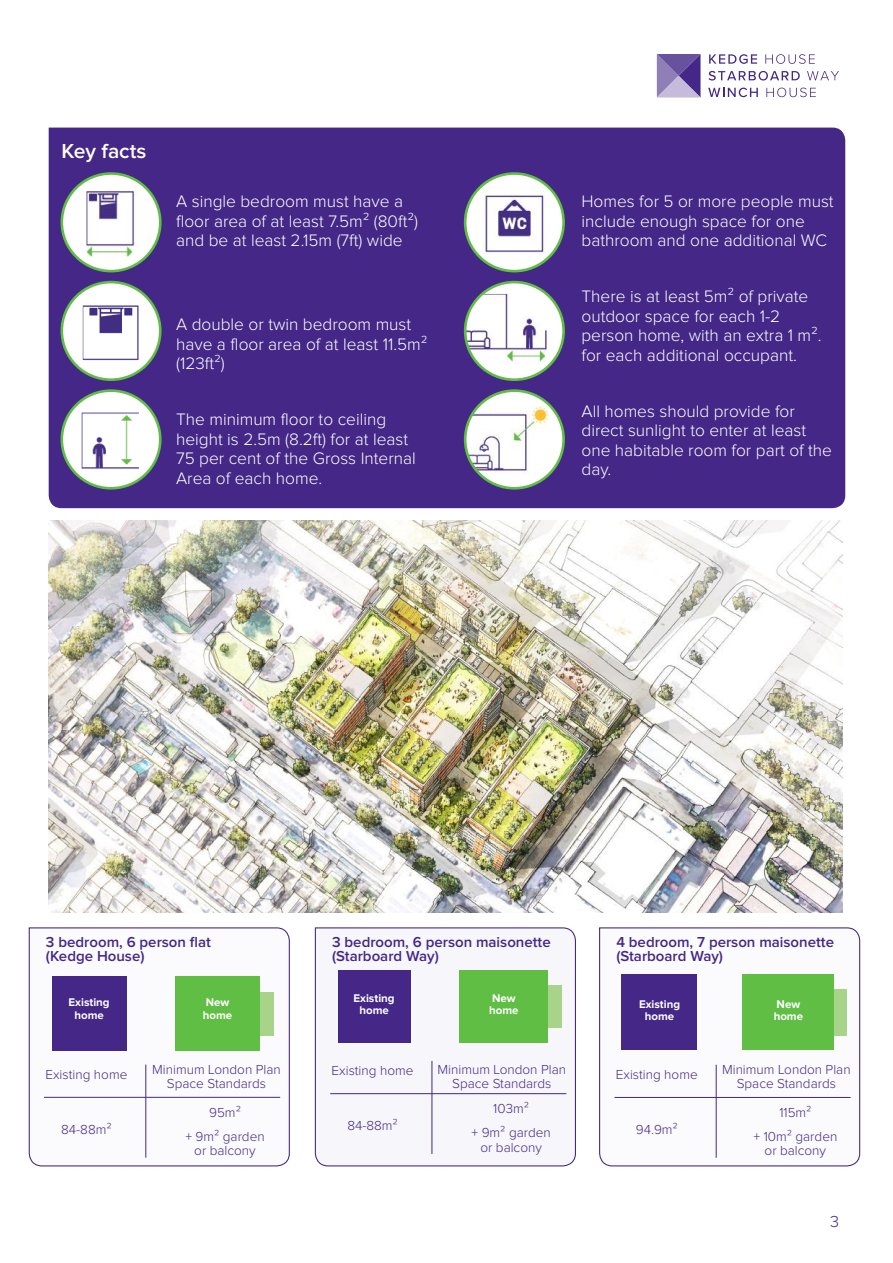
<style>
.page{position:relative;width:893px;height:1263px;background:#fff}
.page>*{position:absolute;margin:0;border:0;box-sizing:border-box;transform-origin:0 0}
.t1{font:600 21px "Proxima Nova";color:#fff}
.t2{font:300 17.25px/19.5px "Proxima Nova";color:#fff}
.t3{font:300 16.5px "Proxima Nova";color:#442786}
.t4{font:600 15px/14.2px "Proxima Nova";color:#442786}
.t5{font:300 13.5px/14.2px "Proxima Nova";color:#442786;text-align:center}
.t6{font:700 11.55px/12.1px "Proxima Nova";color:#fff;text-align:center}
</style>
<div class="page">
<svg style="left:657px;top:54px;width:43px;height:44px;background:#8470af"></svg>
<svg style="left:709px;top:54px;width:48px;height:10px"></svg>
<svg style="left:765px;top:54px;width:50px;height:10px"></svg>
<svg style="left:709px;top:71px;width:91px;height:10px"></svg>
<svg style="left:807px;top:71px;width:32px;height:9px"></svg>
<svg style="left:708px;top:88px;width:50px;height:9px"></svg>
<svg style="left:766px;top:88px;width:50px;height:9px"></svg>
<div style="left:49px;top:128px;width:796px;height:380px;background:#442786"></div>
<div style="left:62px;top:174px;width:98px;height:97px;background:#fff;border-radius:50%"></div>
<img style="left:86px;top:174px;width:74px;height:82px">
<div style="left:61px;top:172px;width:101px;height:100px;border:3px solid #60be44;border-radius:50%"></div>
<div style="left:62px;top:282px;width:98px;height:98px;background:#fff;border-radius:50%"></div>
<img style="left:83px;top:282px;width:77px;height:98px">
<div style="left:61px;top:281px;width:101px;height:100px;border:3px solid #60be44;border-radius:50%"></div>
<div style="left:62px;top:391px;width:98px;height:97px;background:#fff;border-radius:50%"></div>
<img style="left:82px;top:412px;width:78px;height:76px">
<div style="left:61px;top:389px;width:101px;height:101px;border:3px solid #60be44;border-radius:50%"></div>
<img style="left:465px;top:174px;width:99px;height:97px;border-radius:49px">
<div style="left:464px;top:172px;width:101px;height:100px;border:3px solid #60be44;border-radius:50%"></div>
<svg style="left:465px;top:282px;width:99px;height:98px"></svg>
<img style="left:465px;top:294px;width:99px;height:86px">
<div style="left:464px;top:281px;width:101px;height:100px;border:3px solid #60be44;border-radius:50%"></div>
<div style="left:465px;top:391px;width:99px;height:97px;background:#fff;border-radius:50%"></div>
<img style="left:465px;top:406px;width:83px;height:82px">
<div style="left:464px;top:389px;width:101px;height:101px;border:3px solid #60be44;border-radius:50%"></div>
<img style="left:49px;top:520px;width:793px;height:393px">
<svg style="left:28px;top:927px;width:262px;height:240px"></svg>
<div style="left:52px;top:976px;width:75px;height:75px;background:#442786"></div>
<div style="left:175px;top:976px;width:85px;height:75px;background:#60be44"></div>
<div style="left:260px;top:992px;width:14px;height:44px;background:#a7d48a"></div>
<hr style="left:44px;top:1097px;width:236px;height:1px;background:#442786">
<hr style="left:145px;top:1064px;width:1px;height:93px;background:#442786">
<svg style="left:599px;top:927px;width:262px;height:240px"></svg>
<div style="left:621px;top:974px;width:75px;height:76px;background:#442786"></div>
<div style="left:743px;top:974px;width:91px;height:76px;background:#60be44"></div>
<div style="left:834px;top:989px;width:13px;height:46px;background:#a7d48a"></div>
<hr style="left:614px;top:1097px;width:237px;height:1px;background:#442786">
<hr style="left:716px;top:1065px;width:1px;height:93px;background:#442786">
<div style="left:314px;top:927px;width:262px;height:240px;background:#f7f6fa"></div>
<div style="left:338px;top:970px;width:72px;height:72px;background:#442786"></div>
<div style="left:459px;top:970px;width:89px;height:72px;background:#60be44"></div>
<div style="left:548px;top:985px;width:14px;height:42px;background:#a7d48a"></div>
<hr style="left:330px;top:1093px;width:236px;height:1px;background:#442786">
<hr style="left:432px;top:1061px;width:1px;height:93px;background:#442786">
<p class="t1" style="left:61px;top:142px;width:86px">Key facts</p>
<p class="t2" style="left:176px;top:192px;width:243px">A single bedroom must have a floor area of at least 7.5m² (80ft²) and be at least 2.15m (7ft) wide</p>
<p class="t2" style="left:176px;top:315px;width:253px">A double or twin bedroom must have a floor area of at least 11.5m² (123ft²)</p>
<p class="t2" style="left:176px;top:410px;width:241px">The minimum floor to ceiling height is 2.5m (8.2ft) for at least<br>75 per cent of the Gross Internal<br>Area of each home.</p>
<p class="t2" style="left:581px;top:192px;width:254px">Homes for 5 or more people must include enough space for one bathroom and one additional WC</p>
<p class="t2" style="left:581px;top:287px;width:242px">There is at least 5m² of private outdoor space for each 1-2 person home, with an extra 1 m². for each additional occupant.</p>
<p class="t2" style="left:581px;top:402px;width:252px">All homes should provide for direct sunlight to enter at least one habitable room for part of the day.</p>
<p class="t4" style="left:46px;top:936px;width:167px">3 bedroom, 6 person flat (Kedge House)</p>
<p class="t6" style="left:69px;top:997px;width:43px">Existing home</p>
<p class="t6" style="left:203px;top:997px;width:31px;text-align:left">New home</p>
<p class="t4" style="left:332px;top:936px;width:220px">3 bedroom, 6 person maisonette (Starboard Way)</p>
<p class="t6" style="left:354px;top:992px;width:43px">Existing home</p>
<p class="t6" style="left:489px;top:992px;width:31px;text-align:left">New home</p>
<p class="t4" style="left:616px;top:936px;width:219px">4 bedroom, 7 person maisonette (Starboard Way)</p>
<p class="t6" style="left:639px;top:998px;width:43px">Existing home</p>
<p class="t6" style="left:774px;top:998px;width:31px;text-align:left">New home</p>
<p class="t5" style="left:46px;top:1068px;width:83px">Existing home</p>
<p class="t5" style="left:61px;top:1123px;width:52px">84-88m²</p>
<p class="t5" style="left:152px;top:1063px;width:130px">Minimum London Plan<br>Space Standards</p>
<p class="t5" style="left:185px;top:1101px;width:81px;line-height:24px">95m²<br>+ 9m² garden</p>
<p class="t5" style="left:194px;top:1144px;width:63px">or balcony</p>
<p class="t5" style="left:332px;top:1064px;width:83px">Existing home</p>
<p class="t5" style="left:347px;top:1119px;width:52px">84-88m²</p>
<p class="t5" style="left:437px;top:1063px;width:130px">Minimum London Plan<br>Space Standards</p>
<p class="t5" style="left:722px;top:1063px;width:130px">Minimum London Plan<br>Space Standards</p>
<p class="t5" style="left:616px;top:1068px;width:83px">Existing home</p>
<p class="t5" style="left:471px;top:1097px;width:81px;line-height:24px">103m²<br>+ 9m² garden</p>
<p class="t5" style="left:480px;top:1140px;width:63px">or balcony</p>
<p class="t5" style="left:636px;top:1123px;width:44px">94.9m²</p>
<p class="t5" style="left:753px;top:1101px;width:85px;line-height:24px">115m²<br>+ 10m² garden</p>
<p class="t5" style="left:765px;top:1144px;width:63px">or balcony</p>
<p class="t3" style="left:830px;top:1214px;width:10px">3</p>
</div>
